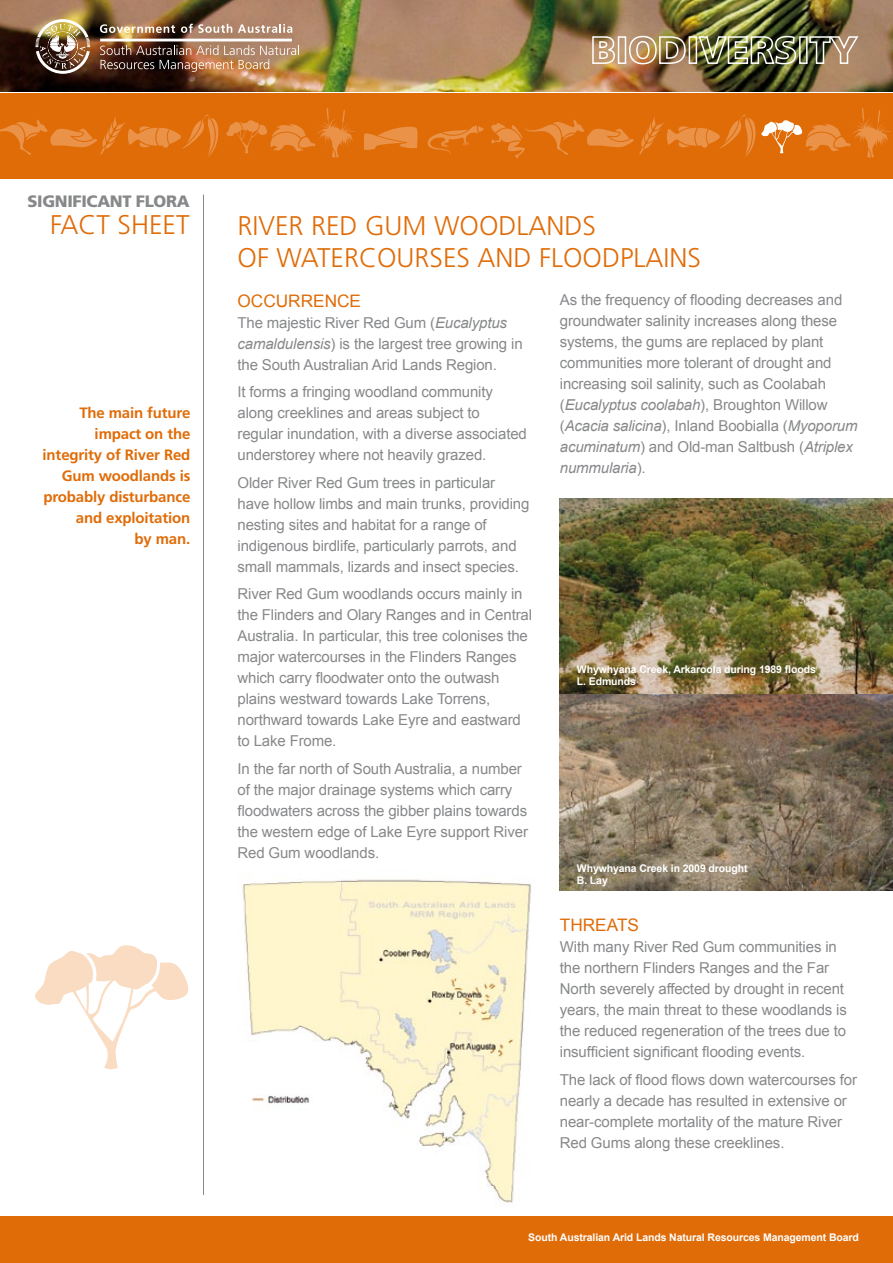
<style>
.page{position:relative;width:893px;height:1263px;background:#fff}
.page>*{position:absolute;margin:0;border:0;box-sizing:border-box;transform-origin:0 0}
.t1{font:300 27px/32.4px "Frutiger";color:#e06c08}
.t2{font:17.25px "Arial";color:#e06c08}
.t3{font:900 16.5px "Frutiger";letter-spacing:-.02em;color:#87888a}
.t4{font:15px/21px "Arial";letter-spacing:-.01em;color:#87888a}
.t5{font:700 15px/21px "Frutiger";letter-spacing:-.01em;color:#e06c08;text-align:right}
.t6{font:700 10.5px/12px "Arial";letter-spacing:-.01em;color:#fff}
.s1{font-style:italic}
</style>
<div class="page">
<div style="left:0;top:1216px;width:893px;height:47px;background:#e06c08"></div>
<svg style="left:35px;top:945px;width:154px;height:124px"></svg>
<hr style="left:203px;top:195px;width:1px;height:1000px;background:#87888a">
<img style="left:242px;top:879px;width:289px;height:324px">
<img style="left:560px;top:499px;width:333px;height:194px">
<img style="left:560px;top:695px;width:333px;height:196px">
<div style="left:0;top:94px;width:893px;height:85px;background:#e06c08"></div>
<svg style="left:428px;top:126px;width:56px;height:28px"></svg>
<svg style="left:491px;top:108px;width:400px;height:51px"></svg>
<svg style="left:364px;top:126px;width:54px;height:24px"></svg>
<svg style="left:0;top:114px;width:218px;height:44px"></svg>
<svg style="left:226px;top:108px;width:129px;height:49px"></svg>
<img style="left:0;top:0;width:893px;height:91px">
<hr style="left:100px;top:39px;width:192px;height:2px;background:#fff">
<svg style="left:100px;top:24px;width:75px;height:9px"></svg>
<svg style="left:181px;top:24px;width:51px;height:9px"></svg>
<svg style="left:238px;top:24px;width:54px;height:9px"></svg>
<img style="left:100px;top:45px;width:199px;height:27px">
<img style="left:35px;top:19px;width:55px;height:55px">
<svg style="left:591px;top:36px;width:25px;height:29px"></svg>
<div style="left:618px;top:36px;width:8px;height:28px;border:2px solid #fff"></div>
<svg style="left:628px;top:35px;width:58px;height:30px;background:#af9471"></svg>
<div style="left:689px;top:36px;width:8px;height:28px;border:2px solid #fff"></div>
<img style="left:697px;top:35px;width:100px;height:30px">
<div style="left:799px;top:36px;width:9px;height:28px;border:2px solid #fff"></div>
<svg style="left:809px;top:36px;width:51px;height:29px"></svg>
<p class="t3" style="left:27px;top:192px;width:164px">SIGNIFICANT FLORA</p>
<h1 class="t1" style="left:50px;top:209px;width:141px">FACT SHEET</h1>
<p class="t5" style="left:43px;top:402px;width:149px">The main future impact on the integrity of River Red<br>Gum woodlands is probably disturbance and exploitation<br>by man.</p>
<h1 class="t1" style="left:238px;top:209px;width:465px">RIVER RED GUM WOODLANDS<br>OF WATERCOURSES AND FLOODPLAINS</h1>
<p class="t2" style="left:238px;top:291px;width:125px">Occurrence</p>
<p class="t4" style="left:237px;top:312px;width:287px">The majestic River Red Gum (<span class="s1">Eucalyptus camaldulensis</span>) is the largest tree growing in the South Australian Arid Lands Region.</p>
<p class="t4" style="left:237px;top:382px;width:291px">It forms a fringing woodland community along creeklines and areas subject to regular inundation, with a diverse associated understorey where not heavily grazed.</p>
<p class="t4" style="left:237px;top:472px;width:293px">Older River Red Gum trees in particular have hollow limbs and main trunks, providing nesting sites and habitat for a range of indigenous birdlife, particularly parrots, and small mammals, lizards and insect species.</p>
<p class="t4" style="left:237px;top:583px;width:296px">River Red Gum woodlands occurs mainly in the Flinders and Olary Ranges and in Central Australia. In particular, this tree colonises the major watercourses in the Flinders Ranges which carry floodwater onto the outwash plains westward towards Lake Torrens, northward towards Lake Eyre and eastward to Lake Frome.</p>
<p class="t4" style="left:237px;top:758px;width:292px">In the far north of South Australia, a number of the major drainage systems which carry floodwaters across the gibber plains towards the western edge of Lake Eyre support River Red Gum woodlands.</p>
<p class="t4" style="left:560px;top:290px;width:299px">As the frequency of flooding decreases and groundwater salinity increases along these systems, the gums are replaced by plant communities more tolerant of drought and increasing soil salinity, such as Coolabah (<span class="s1">Eucalyptus coolabah</span>), Broughton Willow (<span class="s1">Acacia salicina</span>), Inland Boobialla (<span class="s1">Myoporum acuminatum</span>) and Old-man Saltbush (<span class="s1">Atriplex nummularia</span>).</p>
<p class="t6" style="left:577px;top:663px;width:241px">Whywhyana Creek, Arkaroola during 1989 floods<br>L. Edmunds</p>
<p class="t6" style="left:577px;top:862px;width:172px">Whywhyana Creek in 2009 drought<br>B. Lay</p>
<p class="t2" style="left:560px;top:915px;width:59px">Threats</p>
<p class="t4" style="left:560px;top:936px;width:289px">With many River Red Gum communities in the northern Flinders Ranges and the Far<br>N orth severely affected by drought in recent years, the main threat to these woodlands is the reduced regeneration of the trees due to insufficient significant flooding events.</p>
<p class="t4" style="left:560px;top:1069px;width:299px">The lack of flood flows down watercourses for nearly a decade has resulted in extensive or near-complete mortality of the mature River Red Gums along these creeklines.</p>
<p class="t6" style="left:528px;top:1231px;width:332px">South Australian Arid Lands Natural Resources Management Board</p>
</div>
